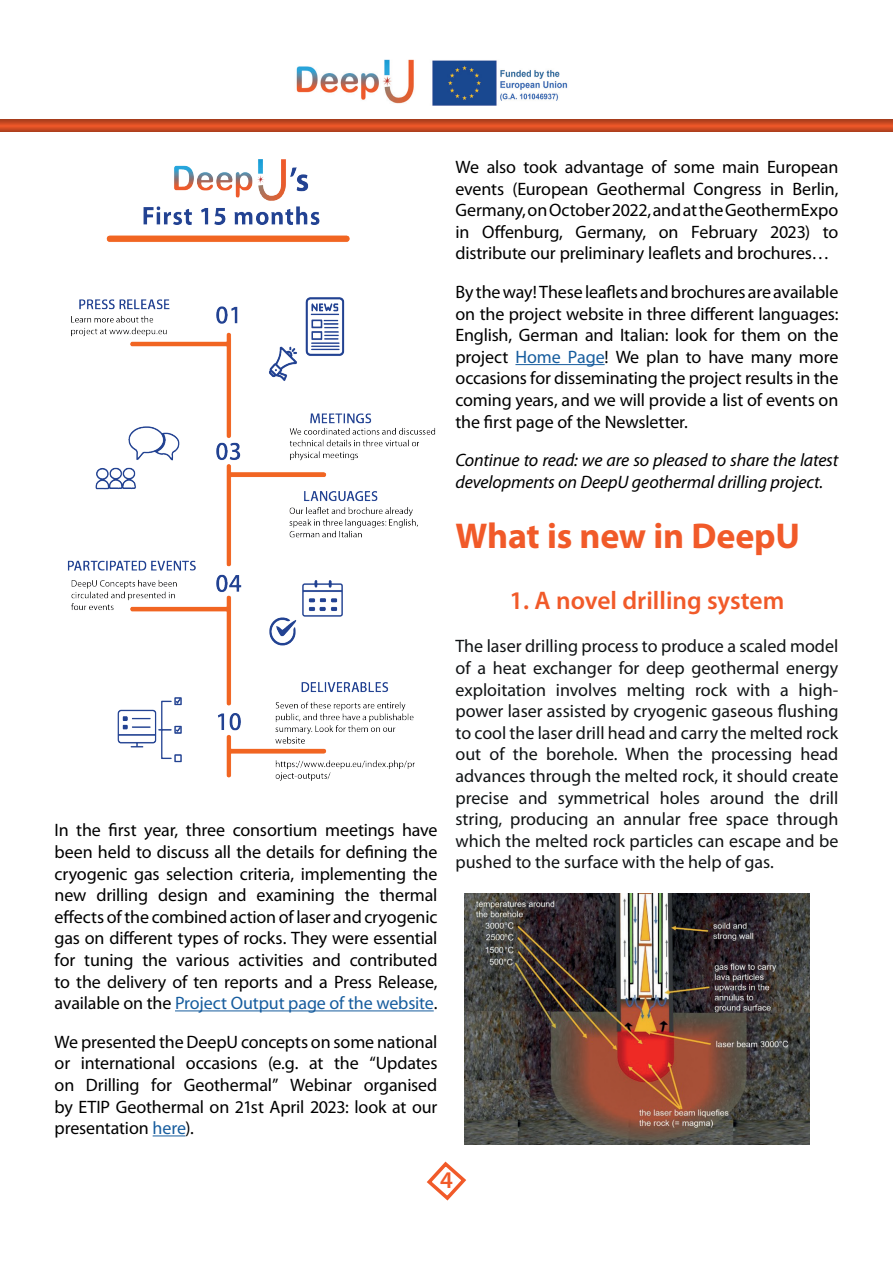
<style>
.page{position:relative;width:893px;height:1263px;background:#fff}
.page>*{position:absolute;margin:0;border:0;box-sizing:border-box;transform-origin:0 0}
.t1{font:700 36px "Myriad Pro";letter-spacing:-.01em;color:#f15a29}
.t2{font:600 25.5px "Myriad Pro";color:#f15a29}
.t3{font:600 24px "Myriad Pro";color:#f15a29}
.t4{font:18px/21.6px "Myriad Pro";letter-spacing:-.01em;color:#000;text-align:justify}
.t5{font:18px/21.6px "Myriad Pro";color:#101315;text-align:justify}
.t6{font:italic 18px/21.6px "Myriad Pro";letter-spacing:-.01em;color:#000}
.s1{color:#175d9e}
</style>
<div class="page">
<img style="left:296px;top:59px;width:272px;height:47px">
<div style="left:0;top:119px;width:893px;height:15px;background:#231f20;opacity:.5"></div>
<svg style="left:426px;top:1161px;width:41px;height:40px"></svg>
<hr style="left:175px;top:1010px;width:259px;height:1px;background:#175d9e">
<hr style="left:153px;top:1135px;width:32px;height:1px;background:#175d9e">
<img style="left:67px;top:159px;width:369px;height:622px">
<hr style="left:515px;top:364px;width:90px;height:1px;background:#175d9e">
<img style="left:464px;top:894px;width:345px;height:250px">
<p class="t4" style="left:55px;top:819px;width:384px">In the first year, three consortium meetings have been held to discuss all the details for defining the cryogenic gas selection criteria, implementing the new drilling design and examining the thermal effects of the combined action of laser and cryogenic gas on different types of rocks. They were essential for tuning the various activities and contributed to the delivery of ten reports and a Press Release, available on the <span class="s1">Project Output page of the website</span>.</p>
<p class="t4" style="left:55px;top:1030px;width:384px">We presented the DeepU concepts on some national or international occasions (e.g. at the “Updates on Drilling for Geothermal” Webinar organised by ETIP Geothermal on 21st April 2023: look at our presentation <span class="s1">here</span>).</p>
<p class="t4" style="left:455px;top:156px;width:384px">We also took advantage of some main European events (European Geothermal Congress in Berlin, Germany, on October 2022, and at the GeothermExpo in Offenburg, Germany, on February 2023) to distribute our preliminary leaflets and brochures…</p>
<p class="t4" style="left:455px;top:281px;width:384px">By the way! These leaflets and brochures are available on the project website in three different languages:<br>English, German and Italian: look for them on the project <span class="s1">Home Page</span>! We plan to have many more occasions for disseminating the project results in the coming years, and we will provide a list of events on the first page of the Newsletter.</p>
<p class="t6" style="left:455px;top:449px;width:384px">Continue to read: we are so pleased to share the latest developments on DeepU geothermal drilling project.</p>
<h1 class="t1" style="left:455px;top:512px;width:346px">What is new in DeepU</h1>
<h2 class="t2" style="left:510px;top:584px;width:276px">1. A novel drilling system</h2>
<p class="t5" style="left:455px;top:635px;width:384px">The laser drilling process to produce a scaled model of a heat exchanger for deep geothermal energy exploitation involves melting rock with a high&shy;power laser assisted by cryogenic gaseous flushing to cool the laser drill head and carry the melted rock out of the borehole. When the processing head advances through the melted rock, it should create precise and symmetrical holes around the drill string, producing an annular free space through which the melted rock particles can escape and be pushed to the surface with the help of gas.</p>
<h3 class="t3" style="left:440px;top:1165px;width:14px">4</h3>
</div>
